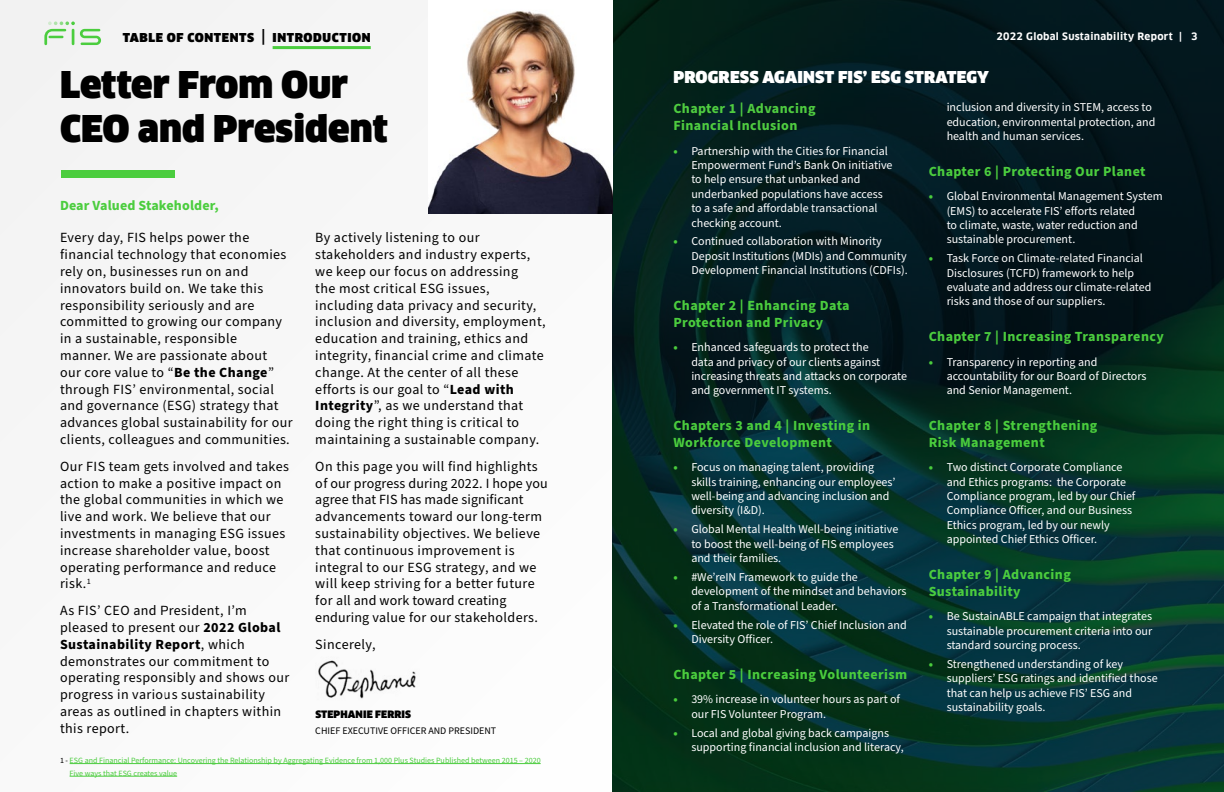
<style>
.page{position:relative;width:1224px;height:792px;background:#fff}
.page>*{position:absolute;margin:0;border:0;box-sizing:border-box;transform-origin:0 0}
.t1{font:900 36px/43.2px "Clan OT";color:#000}
.Headline_2{font:900 16px "Clan OT";letter-spacing:.01em;color:#fff}
.Primary_Body{font:14px/16.8px "Source Sans Pro";letter-spacing:.03em;color:#000}
.Primary_Body-2{font:700 14px/16.8px "Source Sans Pro";letter-spacing:.03em;color:#4bcd3e}
.Primary_Body-3{font:700 14px/16.8px "Source Sans Pro";letter-spacing:.03em;color:#4acc3d}
.Primary_Body-4{font:700 14px/16.8px "Source Sans Pro";letter-spacing:.03em;color:#4fcc40}
.Primary_Body-5{font:700 14px "Source Sans Pro";letter-spacing:.01em;color:#4bcd3e}
.t2{font:12px/14.4px "Source Sans Pro";color:#fff}
.t3{font:900 12px "Clan OT";letter-spacing:.05em;color:#000}
.Body_Title{font:10px "Source Sans Pro";color:#000}
.t4{font:700 10px "Clan OT";letter-spacing:.03em;color:#fff}
.Headline_3{font:900 10px "Clan OT";letter-spacing:.01em;color:#000}
.Primary_Body-6{font:8px "Source Sans Pro";color:#4acc3d}
.s1{font-weight:500;font-size:16px}
.s2{font-weight:700}
.s3{color:#000}
.s4{font-weight:900;color:#4acc3d}
</style>
<div class="page">
<div style="left:0;top:0;width:612px;height:792px;background:#f2f2f2"></div>
<img style="left:613px;top:0;width:611px;height:792px">
<img style="left:428px;top:0;width:185px;height:214px">
<div style="left:61px;top:170px;width:113px;height:8px;background:#4bcd3e"></div>
<img style="left:318px;top:660px;width:98px;height:39px">
<hr style="left:70px;top:763px;width:471px;height:1px;background:#4acc3d">
<hr style="left:70px;top:776px;width:107px;height:1px;background:#4acc3d">
<svg style="left:44px;top:21px;width:57px;height:24px"></svg>
<hr style="left:273px;top:46px;width:98px;height:3px;background:#4bcd3e">
<p class="t3" style="left:123px;top:30px;width:249px">TABLE OF CONTENTS <span class="s1">|</span> INTRODUCTION</p>
<p class="t4" style="left:996px;top:31px;width:203px">2022 Global Sustainability Report | 3</p>
<h2 class="t1" style="left:60px;top:64px;width:329px">Letter From Our<br>CEO and President</h2>
<p class="Primary_Body-5" style="left:60px;top:196px;width:160px">Dear Valued Stakeholder,</p>
<p class="Primary_Body" style="left:60px;top:230px;width:234px">Every day, FIS helps power the financial technology that economies rely on, businesses run on and innovators build on. We take this responsibility seriously and are committed to growing our company in a sustainable, responsible<br>manner. We are passionate about<br>our core value to “<span class="s2">Be the Change</span>” through FIS’ environmental, social and governance (ESG) strategy that advances global sustainability for our clients, colleagues and communities.</p>
<p class="Primary_Body" style="left:60px;top:458px;width:230px">Our FIS team gets involved and takes action to make a positive impact on the global communities in which we live and work. We believe that our investments in managing ESG issues increase shareholder value, boost operating performance and reduce risk.<sup>1</sup></p>
<p class="Primary_Body" style="left:60px;top:603px;width:231px">As FIS’ CEO and President, I’m pleased to present our <span class="s2">2022 Global<br>Sustainability Report</span>, which demonstrates our commitment to operating responsibly and shows our progress in various sustainability areas as outlined in chapters within this report.</p>
<p class="Primary_Body" style="left:315px;top:230px;width:232px">By actively listening to our stakeholders and industry experts, we keep our focus on addressing<br>the most critical ESG issues, including data privacy and security, inclusion and diversity, employment, education and training, ethics and integrity, financial crime and climate change. At the center of all these efforts is our goal to “<span class="s2">Lead with Integrity</span>”, as we understand that doing the right thing is critical to maintaining a sustainable company.</p>
<p class="Primary_Body" style="left:315px;top:458px;width:234px">On this page you will find highlights of our progress during 2022. I hope you agree that FIS has made significant advancements toward our long-term sustainability objectives. We believe that continuous improvement is integral to our ESG strategy, and we will keep striving for a better future for all and work toward creating enduring value for our stakeholders.</p>
<p class="Primary_Body" style="left:315px;top:636px;width:62px">Sincerely,</p>
<p class="Headline_3" style="left:315px;top:709px;width:97px">STEPHANIE FERRIS</p>
<p class="Body_Title" style="left:315px;top:724px;width:182px">CHIEF EXECUTIVE OFFICER AND PRESIDENT</p>
<p class="Primary_Body-6" style="left:60px;top:755px;width:482px"><span class="s3">1 -</span> ESG and Financial Performance: Uncovering the Relationship by Aggregating Evidence from 1,000 Plus Studies Published between 2015 – 2020</p>
<p class="Primary_Body-6" style="left:70px;top:768px;width:109px">Five ways that ESG creates value</p>
<p class="Headline_2" style="left:673px;top:68px;width:317px">PROGRESS AGAINST FIS’ ESG STRATEGY</p>
<p class="Primary_Body-4" style="left:673px;top:101px;width:144px">Chapter 1 | Advancing<br>Financial Inclusion</p>
<p class="t2" style="left:691px;top:144px;width:203px;text-indent:-18px"><span class="s4">•</span> Partnership with the Cities for Financial Empowerment Fund’s Bank On initiative to help ensure that unbanked and underbanked populations have access to a safe and affordable transactional checking account.</p>
<p class="t2" style="left:691px;top:235px;width:218px;text-indent:-18px"><span class="s4">•</span> Continued collaboration with Minority<br>Deposit Institutions (MDIs) and Community<br>Development Financial Institutions (CDFIs).</p>
<p class="Primary_Body-2" style="left:673px;top:297px;width:178px">Chapter 2 | Enhancing Data<br>Protection and Privacy</p>
<p class="t2" style="left:691px;top:340px;width:217px;text-indent:-18px"><span class="s4">•</span> Enhanced safeguards to protect the<br>data and privacy of our clients against increasing threats and attacks on corporate and government IT systems.</p>
<p class="Primary_Body-3" style="left:673px;top:417px;width:198px">Chapters 3 and 4 | Investing in<br>Workforce Development</p>
<p class="t2" style="left:691px;top:460px;width:206px;text-indent:-18px"><span class="s4">•</span> Focus on managing talent, providing skills training, enhancing our employees’ well-being and advancing inclusion and diversity (I&amp;D).</p>
<p class="t2" style="left:691px;top:523px;width:209px;text-indent:-18px"><span class="s4">•</span> Global Mental Health Well-being initiative to boost the well-being of FIS employees and their families.</p>
<p class="t2" style="left:691px;top:570px;width:217px;text-indent:-18px"><span class="s4">•</span> #We’reIN Framework to guide the development of the mindset and behaviors of a Transformational Leader.</p>
<p class="t2" style="left:691px;top:618px;width:217px;text-indent:-18px"><span class="s4">•</span> Elevated the role of FIS’ Chief Inclusion and<br>Diversity Officer.</p>
<p class="Primary_Body-3" style="left:673px;top:666px;width:235px">Chapter 5 | Increasing Volunteerism</p>
<p class="t2" style="left:691px;top:692px;width:210px;text-indent:-18px"><span class="s4">•</span> 39% increase in volunteer hours as part of our FIS Volunteer Program.</p>
<p class="t2" style="left:691px;top:726px;width:214px;text-indent:-18px"><span class="s4">•</span> Local and global giving back campaigns supporting financial inclusion and literacy,</p>
<p class="t2" style="left:947px;top:100px;width:210px">inclusion and diversity in STEM, access to education, environmental protection, and health and human services.</p>
<p class="Primary_Body-2" style="left:929px;top:163px;width:219px">Chapter 6 | Protecting Our Planet</p>
<p class="t2" style="left:947px;top:189px;width:218px;text-indent:-18px"><span class="s4">•</span> Global Environmental Management System (EMS) to accelerate FIS’ efforts related<br>to climate, waste, water reduction and sustainable procurement.</p>
<p class="t2" style="left:947px;top:251px;width:206px;text-indent:-18px"><span class="s4">•</span> Task Force on Climate-related Financial Disclosures (TCFD) framework to help evaluate and address our climate-related risks and those of our suppliers.</p>
<p class="Primary_Body-2" style="left:929px;top:329px;width:237px">Chapter 7 | Increasing Transparency</p>
<p class="t2" style="left:947px;top:355px;width:201px;text-indent:-18px"><span class="s4">•</span> Transparency in reporting and accountability for our Board of Directors and Senior Management.</p>
<p class="Primary_Body-3" style="left:929px;top:417px;width:170px">Chapter 8 | Strengthening<br>Risk Management</p>
<p class="t2" style="left:947px;top:460px;width:190px;text-indent:-18px"><span class="s4">•</span> Two distinct Corporate Compliance and Ethics programs: the Corporate Compliance program, led by our Chief Compliance Officer, and our Business Ethics program, led by our newly appointed Chief Ethics Officer.</p>
<p class="Primary_Body-2" style="left:929px;top:566px;width:144px">Chapter 9 | Advancing<br>Sustainability</p>
<p class="t2" style="left:947px;top:609px;width:207px;text-align:justify;text-indent:-18px"><span class="s4">•</span> Be SustainABLE campaign that integrates sustainable procurement criteria into our standard sourcing process.</p>
<p class="t2" style="left:947px;top:657px;width:213px;text-indent:-18px"><span class="s4">•</span> Strengthened understanding of key suppliers’ ESG ratings and identified those that can help us achieve FIS’ ESG and sustainability goals.</p>
</div>
